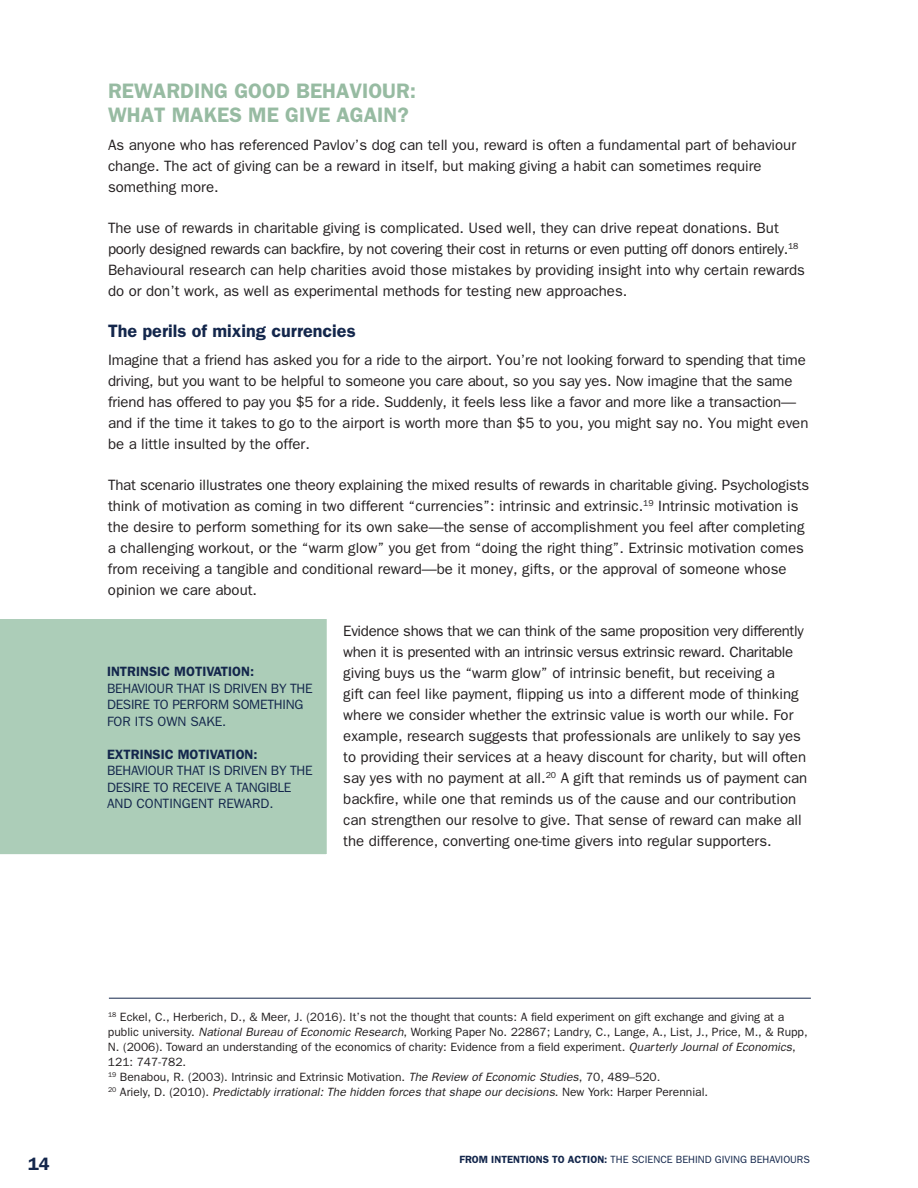
<style>
.page{position:relative;width:918px;height:1188px;background:#fff}
.page>*{position:absolute;margin:0;border:0;box-sizing:border-box;transform-origin:0 0}
.t1{font:600 21px/24px "Franklin Gothic";color:#97bba2}
.t2{font:600 18px "Franklin Gothic";color:#14274c}
.t3{font:15px/21px "Franklin Gothic";color:#231f20}
.t4{font:13.5px "Franklin Gothic";letter-spacing:-.02em;color:#14274c}
.t5{font:600 13.5px "Franklin Gothic";color:#14274c}
.t6{font:12px/15px "Franklin Gothic";color:#231f20}
.t7{font:10.5px "Franklin Gothic";color:#14274c}
.s1{font-style:italic}
.s2{font-weight:600}
</style>
<div class="page">
<div style="left:0;top:619px;width:327px;height:236px;background:#accdb8"></div>
<hr style="left:109px;top:998px;width:702px;height:1px;background:#14274c">
<h1 class="t1" style="left:108px;top:78px;width:310px">REWARDING GOOD BEHAVIOUR:<br>WHAT MAKES ME GIVE AGAI N?</h1>
<p class="t3" style="left:108px;top:134px;width:690px">As anyone who has referenced Pavlov’s dog can tell you, reward is often a fundamental part of behaviour change. The act of giving can be a reward in itself, but making giving a habit can sometimes require something more.</p>
<p class="t3" style="left:108px;top:217px;width:698px">The use of rewards in charitable giving is complicated. Used well, they can drive repeat donations. But poorly designed rewards can backfire, by not covering their cost in returns or even putting off donors entirely.<sup>18<br></sup>Behavioural research can help charities avoid those mistakes by providing insight into why certain rewards do or don’t work, as well as experimental methods for testing new approaches.</p>
<p class="t2" style="left:108px;top:320px;width:249px">THE PERILS OF MIXING CURRENCIES</p>
<p class="t3" style="left:108px;top:349px;width:702px">Imagine that a friend has asked you for a ride to the airport. You’re not looking forward to spending that time driving, but you want to be helpful to someone you care about, so you say yes. Now imagine that the same friend has offered to pay you $5 for a ride. Suddenly, it feels less like a favor and more like a transaction— and if the time it takes to go to the airport is worth more than $5 to you, you might say no. You might even be a little insulted by the offer.</p>
<p class="t3" style="left:108px;top:474px;width:703px">That scenario illustrates one theory explaining the mixed results of rewards in charitable giving. Psychologists think of motivation as coming in two different “currencies”: intrinsic and extrinsic.<sup>19</sup> Intrinsic motivation is the desire to perform something for its own sake—the sense of accomplishment you feel after completing a challenging workout, or the “warm glow” you get from “doing the right thing”. Extrinsic motivation comes from receiving a tangible and conditional reward—be it money, gifts, or the approval of someone whose opinion we care about.</p>
<p class="t3" style="left:343px;top:621px;width:466px">Evidence shows that we can think of the same proposition very differently when it is presented with an intrinsic versus extrinsic reward. Charitable giving buys us the “warm glow” of intrinsic benefit, but receiving a<br>gift can feel like payment, flipping us into a different mode of thinking where we consider whether the extrinsic value is worth our while. For example, research suggests that professionals are unlikely to say yes to providing their services at a heavy discount for charity, but will often say yes with no payment at all.<sup>20</sup> A gift that reminds us of payment can backfire, while one that reminds us of the cause and our contribution can strengthen our resolve to give. That sense of reward can make all the difference, converting one-time givers into regular supporters.</p>
<p class="t5" style="left:107px;top:663px;width:149px">INTRINSIC MOTIVATION:</p>
<p class="t4" style="left:107px;top:680px;width:9px">beha</p>
<p class="t4" style="left:137px;top:680px;width:15px">viour</p>
<p class="t4" style="left:177px;top:680px;width:9px">that</p>
<p class="t4" style="left:209px;top:680px;width:90px">isdrivenbythe</p>
<p class="t4" style="left:107px;top:697px;width:8px">desire</p>
<p class="t4" style="left:153px;top:697px;width:28px">to perform</p>
<p class="t4" style="left:233px;top:697px;width:9px">something</p>
<p class="t4" style="left:107px;top:713px;width:9px">for</p>
<p class="t4" style="left:135px;top:713px;width:7px">its</p>
<p class="t4" style="left:158px;top:713px;width:11px">own</p>
<p class="t4" style="left:190px;top:713px;width:9px">sake</p>
<p class="t4" style="left:222px;top:713px;width:6px">.</p>
<p class="t5" style="left:107px;top:746px;width:152px">EXTRINSIC MOTIVATION:</p>
<p class="t4" style="left:107px;top:763px;width:9px">beha</p>
<p class="t4" style="left:137px;top:763px;width:15px">viour</p>
<p class="t4" style="left:177px;top:763px;width:9px">that</p>
<p class="t4" style="left:209px;top:763px;width:90px">isdrivenbythe</p>
<p class="t4" style="left:107px;top:779px;width:8px">desire</p>
<p class="t4" style="left:153px;top:779px;width:27px">to recei</p>
<p class="t4" style="left:206px;top:779px;width:38px">veatangible</p>
<p class="t4" style="left:107px;top:796px;width:10px">and</p>
<p class="t4" style="left:136px;top:796px;width:9px">contingent</p>
<p class="t4" style="left:218px;top:796px;width:10px">reward</p>
<p class="t4" style="left:269px;top:796px;width:6px">.</p>
<p class="t6" style="left:108px;top:1009px;width:701px"><sup>18</sup> Eckel, C., Herberich, D., &amp; Meer, J. (2016). It’s not the thought that counts: A field experiment on gift exchange and giving at a public university. <span class="s1">National Bureau of Economic Research</span>, Working Paper No. 22867; Landry, C., Lange, A., List, J., Price, M., &amp; Rupp, N. (2006). Toward an understanding of the economics of charity: Evidence from a field experiment. <span class="s1">Quarterly Journal of Economics</span>, 121: 747-782.<br><sup>19</sup> Benabou, R. (2003). Intrinsic and Extrinsic Motivation. <span class="s1">The Review of Economic Studies</span>, 70, 489–520.<br><sup>20</sup> Ariely, D. (2010). <span class="s1">Predictably irrational: The hidden forces that shape our decisions</span>. New York: Harper Perennial.</p>
<p class="t2" style="left:28px;top:1153px;width:23px">14</p>
<p class="t7" style="left:459px;top:1154px;width:352px"><span class="s2">FROM INTENTIONS TO ACTION:</span> THE SCIENCE BEHIND GIVING BEHAVIOURS</p>
</div>
